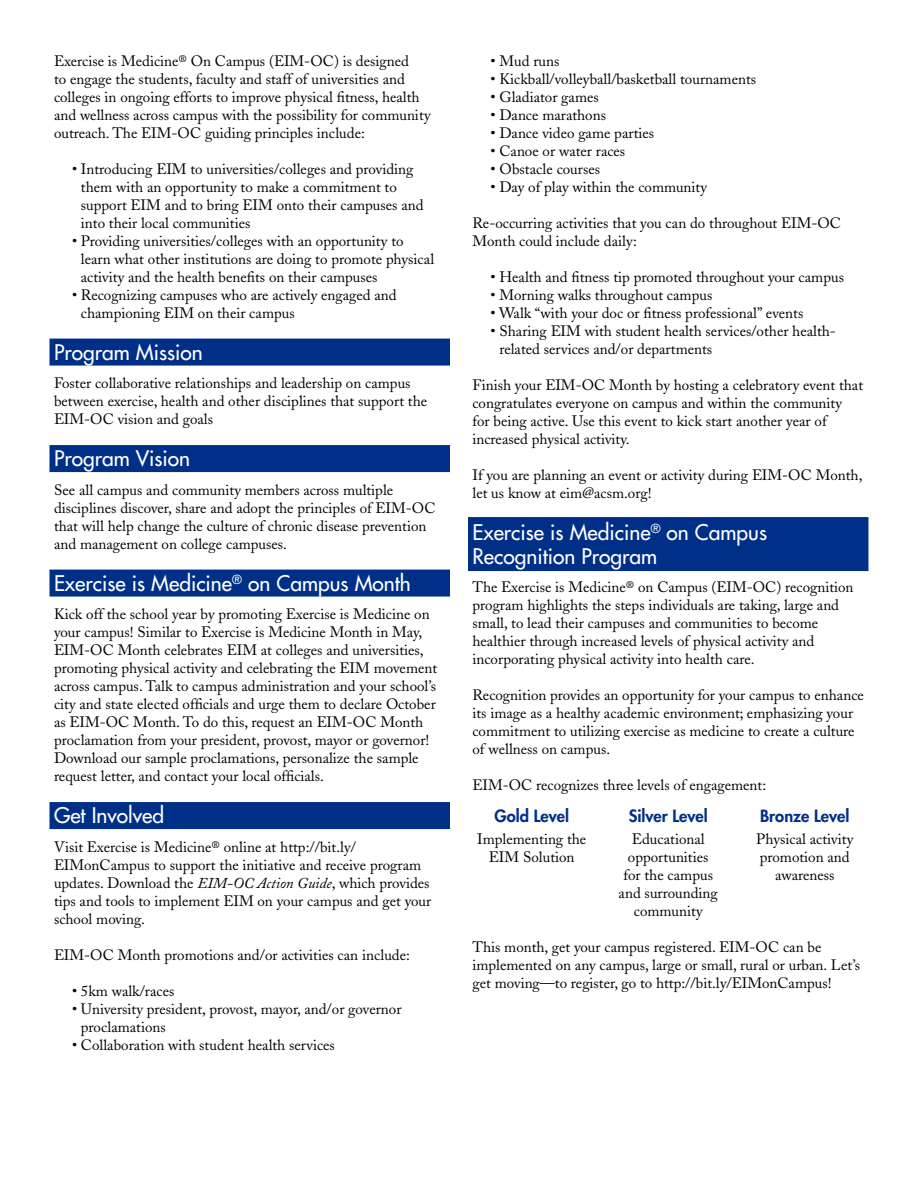
<style>
.page{position:relative;width:918px;height:1188px;background:#fff}
.page>*{position:absolute;margin:0;border:0;box-sizing:border-box;transform-origin:0 0}
.t1{font:21px/24px "Futura";color:#fff}
.t2{font:800 16.5px "Futura";color:#002f87}
.t3{font:15px/18px "Adobe Caslon";color:#000}
.s1{font-style:italic}
</style>
<div class="page">
<div style="left:50px;top:339px;width:400px;height:27px;background:#002f87"></div>
<div style="left:50px;top:445px;width:400px;height:27px;background:#002f87"></div>
<div style="left:50px;top:570px;width:400px;height:27px;background:#002f87"></div>
<div style="left:50px;top:802px;width:400px;height:27px;background:#002f87"></div>
<div style="left:468px;top:517px;width:400px;height:54px;background:#002f87"></div>
<p class="t3" style="left:54px;top:52px;width:378px">Exercise is Medicine® On Campus (EIM-OC) is designed<br>to engage the students, faculty and staff of universities and colleges in ongoing efforts to improve physical fitness, health and wellness across campus with the possibility for community outreach. The EIM-OC guiding principles include:</p>
<p class="t3" style="left:81px;top:160px;width:344px;text-indent:-9px">• Introducing EIM to universities/colleges and providing them with an opportunity to make a commitment to support EIM and to bring EIM onto their campuses and into their local communities</p>
<p class="t3" style="left:81px;top:232px;width:355px;text-indent:-9px">• Providing universities/colleges with an opportunity to learn what other institutions are doing to promote physical activity and the health benefits on their campuses</p>
<p class="t3" style="left:81px;top:286px;width:317px;text-indent:-9px">• Recognizing campuses who are actively engaged and championing EIM on their campus</p>
<h1 class="t1" style="left:54px;top:340px;width:150px">Program Mission</h1>
<p class="t3" style="left:54px;top:374px;width:375px">Foster collaborative relationships and leadership on campus between exercise, health and other disciplines that support the<br>EIM-OC vision and goals</p>
<h1 class="t1" style="left:54px;top:446px;width:138px">Program Vision</h1>
<p class="t3" style="left:54px;top:481px;width:383px">See all campus and community members across multiple disciplines discover, share and adopt the principles of EIM-OC that will help change the culture of chronic disease prevention and management on college campuses.</p>
<h1 class="t1" style="left:54px;top:571px;width:358px">Exercise is Medicine<sup>®</sup> on Campus Month</h1>
<p class="t3" style="left:54px;top:605px;width:385px">Kick off the school year by promoting Exercise is Medicine on your campus! Similar to Exercise is Medicine Month in May, EIM-OC Month celebrates EIM at colleges and universities, promoting physical activity and celebrating the EIM movement across campus. Talk to campus administration and your school’s city and state elected officials and urge them to declare October as EIM-OC Month. To do this, request an EIM-OC Month proclamation from your president, provost, mayor or governor!<br>Download our sample proclamations, personalize the sample request letter, and contact your local officials.</p>
<h1 class="t1" style="left:54px;top:803px;width:112px">Get Involved</h1>
<p class="t3" style="left:54px;top:838px;width:379px">Visit Exercise is Medicine® online at http://bit.ly/ EIMonCampus to support the initiative and receive program updates. Download the <span class="s1">EIM-OC Action Guide</span>, which provides tips and tools to implement EIM on your campus and get your school moving.</p>
<p class="t3" style="left:54px;top:946px;width:357px">EIM-OC Month promotions and/or activities can include:</p>
<p class="t3" style="left:72px;top:982px;width:104px">• 5km walk/races</p>
<p class="t3" style="left:81px;top:1000px;width:322px;text-indent:-9px">• University president, provost, mayor, and/or governor proclamations</p>
<p class="t3" style="left:72px;top:1036px;width:265px">• Collaboration with student health services</p>
<p class="t3" style="left:490px;top:52px;width:71px">• Mud runs</p>
<p class="t3" style="left:490px;top:70px;width:267px">• Kickball/volleyball/basketball tournaments</p>
<p class="t3" style="left:490px;top:88px;width:110px">• Gladiator games</p>
<p class="t3" style="left:490px;top:106px;width:117px">• Dance marathons</p>
<p class="t3" style="left:490px;top:124px;width:165px">• Dance video game parties</p>
<p class="t3" style="left:490px;top:142px;width:136px">• Canoe or water races</p>
<p class="t3" style="left:490px;top:160px;width:111px">• Obstacle courses</p>
<p class="t3" style="left:490px;top:178px;width:218px">• Day of play within the community</p>
<p class="t3" style="left:472px;top:214px;width:370px">Re-occurring activities that you can do throughout EIM-OC<br>Month could include daily:</p>
<p class="t3" style="left:490px;top:268px;width:355px">• Health and fitness tip promoted throughout your campus</p>
<p class="t3" style="left:490px;top:286px;width:223px">• Morning walks throughout campus</p>
<p class="t3" style="left:490px;top:304px;width:314px">• Walk “with your doc or fitness professional” events</p>
<p class="t3" style="left:499px;top:322px;width:338px;text-indent:-9px">• Sharing EIM with student health services/other health&shy;related services and/or departments</p>
<p class="t3" style="left:472px;top:376px;width:392px">Finish your EIM-OC Month by hosting a celebratory event that congratulates everyone on campus and within the community for being active. Use this event to kick start another year of increased physical activity.</p>
<p class="t3" style="left:472px;top:466px;width:392px">If you are planning an event or activity during EIM-OC Month, let us know at eim@acsm.org!</p>
<h1 class="t1" style="left:472px;top:520px;width:296px">Exercise is Medicine<sup>®</sup> on Campus<br>Recognition Program</h1>
<p class="t3" style="left:472px;top:578px;width:383px">The Exercise is Medicine® on Campus (EIM-OC) recognition program highlights the steps individuals are taking, large and small, to lead their campuses and communities to become healthier through increased levels of physical activity and incorporating physical activity into health care.</p>
<p class="t3" style="left:472px;top:686px;width:393px">Recognition provides an opportunity for your campus to enhance its image as a healthy academic environment; emphasizing your commitment to utilizing exercise as medicine to create a culture of wellness on campus.</p>
<p class="t3" style="left:472px;top:776px;width:295px">EIM-OC recognizes three levels of engagement:</p>
<p class="t2" style="left:495px;top:805px;width:76px">Gold Level</p>
<p class="t3" style="left:477px;top:830px;width:111px;text-align:center">Implementing the<br>EIM Solution</p>
<p class="t2" style="left:629px;top:805px;width:81px">Silver Level</p>
<p class="t3" style="left:619px;top:830px;width:101px;text-align:center">Educational opportunities for the campus and surrounding community</p>
<p class="t2" style="left:760px;top:805px;width:91px">Bronze Level</p>
<p class="t3" style="left:756px;top:830px;width:99px;text-align:center">Physical activity promotion and awareness</p>
<p class="t3" style="left:472px;top:938px;width:389px">This month, get your campus registered. EIM-OC can be implemented on any campus, large or small, rural or urban. Let’s get moving—to register, go to http://bit.ly/EIMonCampus!</p>
</div>
